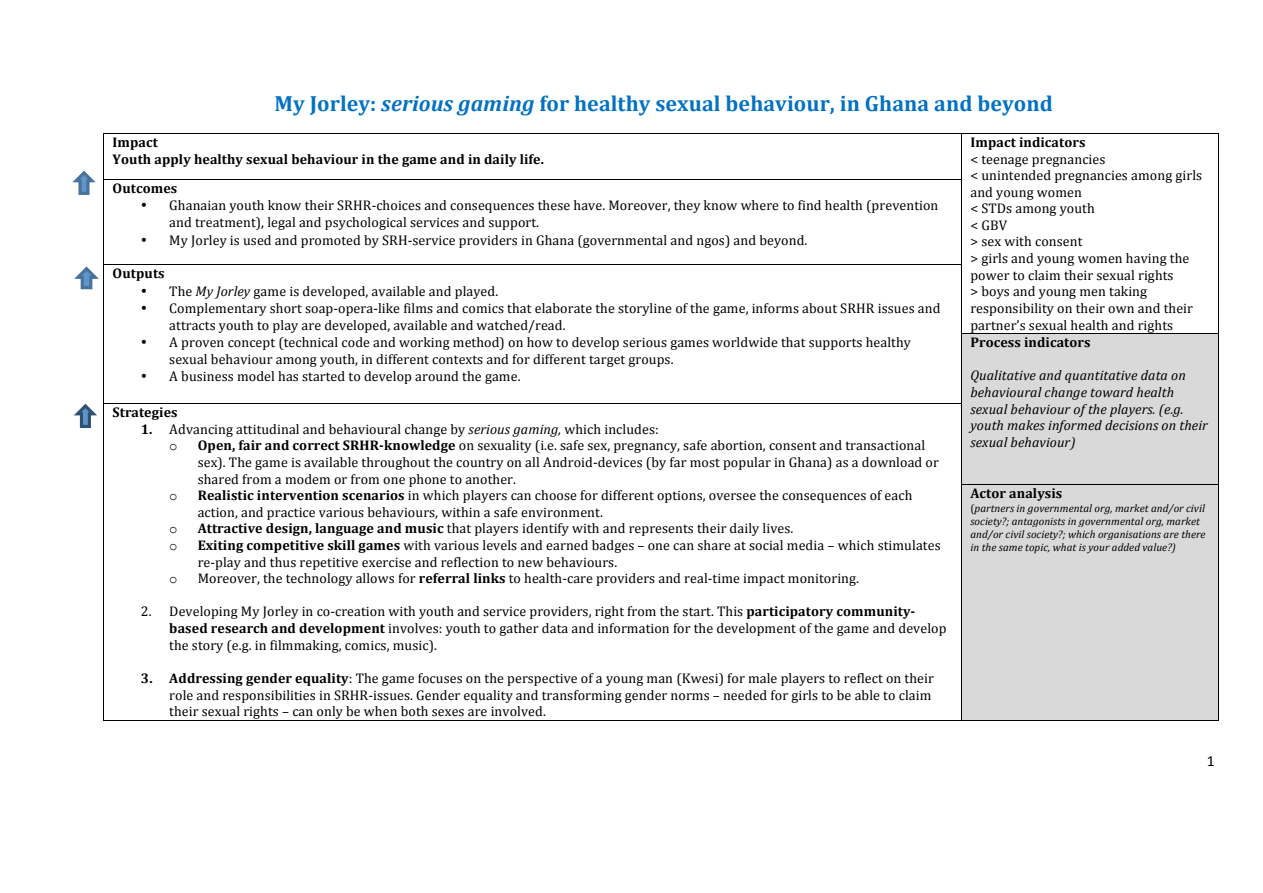
<style>
.page{position:relative;width:1263px;height:893px;background:#fff}
.page>*{position:absolute;margin:0;border:0;box-sizing:border-box;transform-origin:0 0}
.t1{font:700 21.9px "Cambria";letter-spacing:.005em;color:#0070c0}
.t2{font:15.45px "Calibri";color:#000}
.t3{font:13.95px/16.6px "Cambria";letter-spacing:.005em;color:#000}
.t4{font:italic 13.95px/16.6px "Cambria";letter-spacing:.005em;color:#000}
.t5{font:700 13.95px/16.6px "Cambria";letter-spacing:.005em;color:#000}
.t6{font:13.95px "Courier New";color:#000}
.t7{font:italic 10.95px/13px "Cambria";letter-spacing:.005em;color:#000}
.s1{font-style:italic}
.s2{font-weight:700}
.s3{font-style:normal}
</style>
<div class="page">
<hr style="left:104px;top:133px;width:857px;height:1px;background:#000">
<hr style="left:962px;top:133px;width:256px;height:1px;background:#000">
<hr style="left:103px;top:134px;width:1px;height:45px;background:#000">
<hr style="left:961px;top:134px;width:1px;height:45px;background:#000">
<hr style="left:1218px;top:134px;width:1px;height:45px;background:#000">
<hr style="left:104px;top:179px;width:857px;height:1px;background:#000">
<hr style="left:103px;top:179px;width:1px;height:85px;background:#000">
<hr style="left:961px;top:179px;width:1px;height:85px;background:#000">
<hr style="left:1218px;top:179px;width:1px;height:85px;background:#000">
<hr style="left:104px;top:264px;width:857px;height:1px;background:#000">
<hr style="left:103px;top:265px;width:1px;height:68px;background:#000">
<hr style="left:961px;top:265px;width:1px;height:68px;background:#000">
<hr style="left:1218px;top:265px;width:1px;height:68px;background:#000">
<div style="left:962px;top:334px;width:256px;height:150px;background:#d9d9d9"></div>
<hr style="left:962px;top:333px;width:256px;height:1px;background:#000">
<hr style="left:103px;top:334px;width:1px;height:69px;background:#000">
<hr style="left:961px;top:334px;width:1px;height:69px;background:#000">
<hr style="left:1218px;top:334px;width:1px;height:69px;background:#000">
<hr style="left:104px;top:403px;width:857px;height:1px;background:#000">
<hr style="left:103px;top:404px;width:1px;height:80px;background:#000">
<hr style="left:961px;top:404px;width:1px;height:80px;background:#000">
<hr style="left:1218px;top:404px;width:1px;height:80px;background:#000">
<div style="left:962px;top:485px;width:256px;height:235px;background:#d9d9d9"></div>
<hr style="left:962px;top:484px;width:256px;height:1px;background:#000">
<hr style="left:103px;top:485px;width:1px;height:235px;background:#000">
<hr style="left:104px;top:720px;width:857px;height:1px;background:#000">
<hr style="left:961px;top:485px;width:1px;height:235px;background:#000">
<hr style="left:962px;top:720px;width:256px;height:1px;background:#000">
<hr style="left:1218px;top:485px;width:1px;height:235px;background:#000">
<svg style="left:72px;top:170px;width:24px;height:25px"></svg>
<svg style="left:74px;top:264px;width:30px;height:26px"></svg>
<svg style="left:74px;top:403px;width:30px;height:25px"></svg>
<h1 class="t1" style="left:274px;top:88px;width:780px">My Jorley: <span class="s1">serious gaming</span> for healthy sexual behaviour, in Ghana and beyond</h1>
<p class="t5" style="left:113px;top:133px;width:433px">Impact<br>Youth apply healthy sexual behaviour in the game and in daily life.</p>
<p class="t5" style="left:970px;top:133px;width:117px">Impact indicators</p>
<p class="t3" style="left:970px;top:150px;width:233px">&lt; teenage pregnancies<br>&lt; unintended pregnancies among girls and young women<br>&lt; STDs among youth<br>&lt; GBV<br>&gt; sex with consent<br>&gt; girls and young women having the power to claim their sexual rights<br>&gt; boys and young men taking responsibility on their own and their partner’s sexual health and rights</p>
<p class="t5" style="left:113px;top:179px;width:66px">Outcomes</p>
<p class="t3" style="left:169px;top:198px;width:771px;line-height:16.2px;text-indent:-28px">• Ghanaian youth know their SRHR-choices and consequences these have. Moreover, they know where to find health (prevention and treatment), legal and psychological services and support.</p>
<p class="t3" style="left:141px;top:231px;width:668px">• My Jorley is used and promoted by SRH-service providers in Ghana (governmental and ngos) and beyond.</p>
<p class="t5" style="left:113px;top:265px;width:54px">Outputs</p>
<p class="t3" style="left:141px;top:283px;width:359px">• The <span class="s1">My Jorley</span> game is developed, available and played.</p>
<p class="t3" style="left:169px;top:300px;width:773px;line-height:16.2px;text-indent:-28px">• Complementary short soap-opera-like films and comics that elaborate the storyline of the game, informs about SRHR issues and attracts youth to play are developed, available and watched/read.</p>
<p class="t3" style="left:169px;top:334px;width:743px;line-height:16.2px;text-indent:-28px">• A proven concept (technical code and working method) on how to develop serious games worldwide that supports healthy sexual behaviour among youth, in different contexts and for different target groups.</p>
<p class="t3" style="left:141px;top:368px;width:381px">• A business model has started to develop around the game.</p>
<p class="t5" style="left:970px;top:333px;width:122px">Process indicators</p>
<p class="t4" style="left:970px;top:367px;width:239px">Qualitative and quantitative data on behavioural change toward health sexual behaviour of the players. (e.g. youth makes informed decisions on their sexual behaviour)</p>
<p class="t5" style="left:113px;top:403px;width:67px">Strategies</p>
<p class="t3" style="left:141px;top:421px;width:519px"><span class="s2">1.</span> Advancing attitudinal and behavioural change by <span class="s1">serious gaming,</span> which includes:</p>
<p class="t6" style="left:169px;top:437px;width:10px">o</p>
<p class="t3" style="left:198px;top:437px;width:743px"><span class="s2">Open, fair and correct SRHR-knowledge</span> on sexuality (i.e. safe sex, pregnancy, safe abortion, consent and transactional sex). The game is available throughout the country on all Android-devices (by far most popular in Ghana) as a download or shared from a modem or from one phone to another.</p>
<p class="t6" style="left:169px;top:487px;width:10px">o</p>
<p class="t3" style="left:198px;top:487px;width:716px;line-height:16.2px"><span class="s2">Realistic intervention scenarios</span> in which players can choose for different options, oversee the consequences of each action, and practice various behaviours, within a safe environment.</p>
<p class="t6" style="left:169px;top:520px;width:10px">o</p>
<p class="t3" style="left:198px;top:520px;width:597px"><span class="s2">Attractive design, language and music</span> that players identify with and represents their daily lives.</p>
<p class="t6" style="left:169px;top:537px;width:10px">o</p>
<p class="t3" style="left:198px;top:537px;width:744px"><span class="s2">Exiting competitive skill games</span> with various levels and earned badges – one can share at social media – which stimulates re-play and thus repetitive exercise and reflection to new behaviours.</p>
<p class="t6" style="left:169px;top:570px;width:10px">o</p>
<p class="t3" style="left:198px;top:570px;width:663px">Moreover, the technology allows for <span class="s2">referral links</span> to health-care providers and real-time impact monitoring.</p>
<p class="t3" style="left:169px;top:603px;width:779px;text-indent:-28px">2. Developing My Jorley in co-creation with youth and service providers, right from the start. This <span class="s2">participatory community&shy;based research and development</span> involves: youth to gather data and information for the development of the game and develop the story (e.g. in filmmaking, comics, music).</p>
<p class="t3" style="left:169px;top:670px;width:766px;text-indent:-28px"><span class="s2">3. Addressing gender equality</span>: The game focuses on the perspective of a young man (Kwesi) for male players to reflect on their role and responsibilities in SRHR-issues. Gender equality and transforming gender norms – needed for girls to be able to claim their sexual rights – can only be when both sexes are involved.</p>
<p class="t5" style="left:970px;top:484px;width:93px">Actor analysis</p>
<p class="t7" style="left:970px;top:501px;width:237px"><span class="s3">(</span>partners in governmental org, market and/or civil society?; antagonists in governmental org, market and/or civil society?; which organisations are there in the same topic, what is your added value?)</p>
<p class="t2" style="left:1207px;top:751px;width:9px">1</p>
</div>
